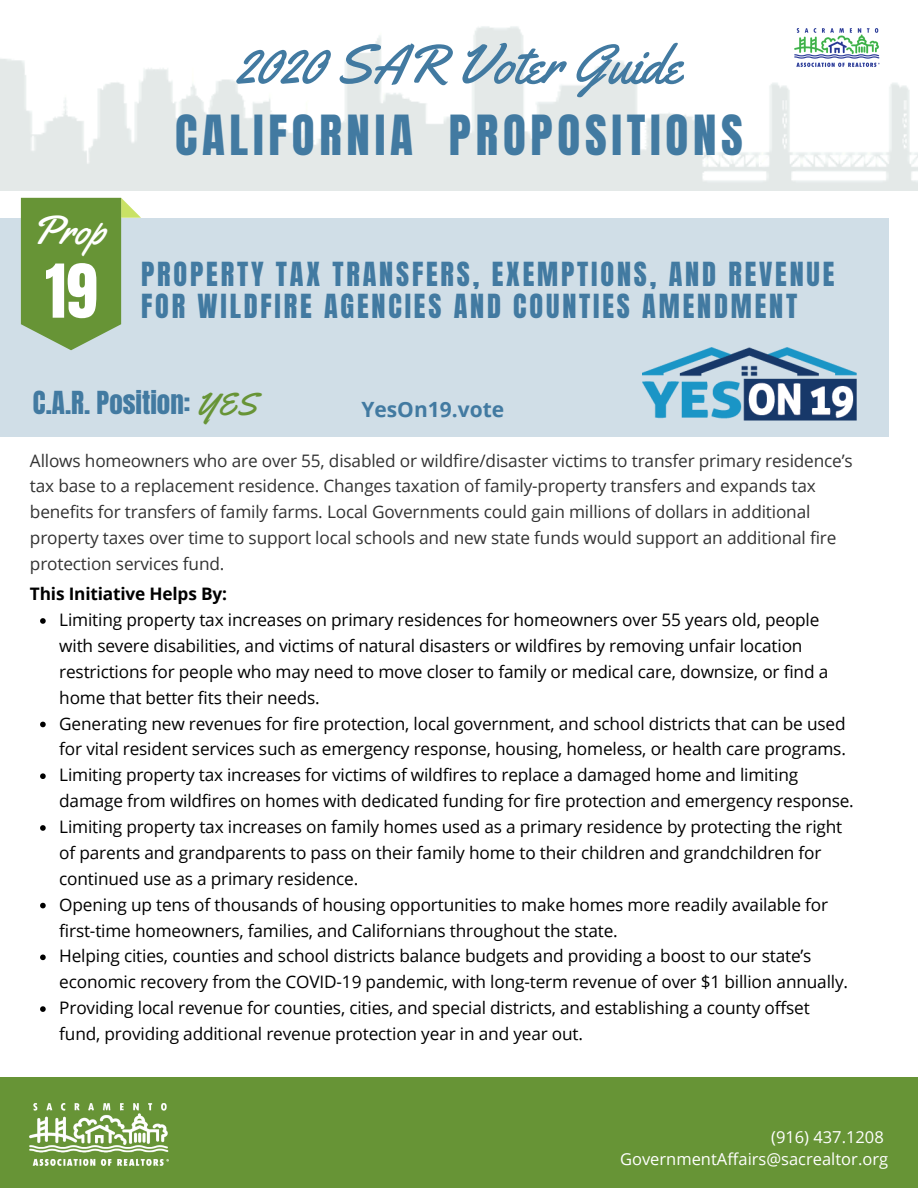
<style>
.page{position:relative;width:918px;height:1188px;background:#fff}
.page>*{position:absolute;margin:0;border:0;box-sizing:border-box;transform-origin:0 0}
.t1{font:63px "Anton";color:#fff}
.t2{font:55.05px "Yellowtail";color:#427aa1}
.t3{font:47.1px "Anton";letter-spacing:.1em;color:#427aa1}
.t4{font:40.65px "Yellowtail";color:#fff}
.t5{font:28.2px/31.8px "Anton";letter-spacing:.1em;color:#427aa1}
.t6{font:27px "Anton";color:#427aa1}
.t7{font:700 21px "Open Sans";color:#427aa1}
.t8{font:17.25px/25.8px "Open Sans";letter-spacing:-.01em;color:#000}
.t9{font:17.25px/25.8px "Open Sans";letter-spacing:-.01em;color:#333}
.t10{font:700 17.25px "Open Sans";letter-spacing:-.01em;color:#000}
.t11{font:16.5px/22.5px "Open Sans";color:#fff;text-align:right}
.s1{font-family:"Yellowtail";font-size:31.5px;color:#679436}
</style>
<div class="page">
<img style="left:0;top:26px;width:918px;height:165px">
<div style="left:0;top:218px;width:889px;height:219px;background:#d0dee7"></div>
<svg style="left:21px;top:198px;width:120px;height:152px"></svg>
<svg style="left:40px;top:618px;width:6px;height:6px"></svg>
<svg style="left:40px;top:722px;width:6px;height:5px"></svg>
<svg style="left:40px;top:773px;width:6px;height:6px"></svg>
<svg style="left:40px;top:825px;width:6px;height:6px"></svg>
<svg style="left:40px;top:903px;width:6px;height:5px"></svg>
<svg style="left:40px;top:955px;width:6px;height:5px"></svg>
<svg style="left:40px;top:1006px;width:6px;height:6px"></svg>
<div style="left:0;top:1078px;width:918px;height:110px;background:#679436"></div>
<img style="left:30px;top:1104px;width:138px;height:62px">
<img style="left:794px;top:26px;width:86px;height:47px">
<img style="left:642px;top:347px;width:214px;height:74px">
<h2 class="t2" style="left:236px;top:30px;width:447px">2020 SAR Voter Guide</h2>
<h3 class="t4" style="left:31px;top:204px;width:76px">Prop</h3>
<h1 class="t1" style="left:45px;top:246px;width:54px">19</h1>
<h3 class="t3" style="left:175px;top:102px;width:569px">CALIFORNIA PROPOSITIONS</h3>
<h3 class="t5" style="left:141px;top:259px;width:695px">PROPERTY TAX TRANSFERS, EXEMPTIONS, AND REVENUE<br>FOR WILDFIRE AGENCIES AND COUNTIES AMENDMENT</h3>
<h3 class="t6" style="left:33px;top:384px;width:226px">C.A.R. Position: <span class="s1">YES</span></h3>
<p class="t7" style="left:361px;top:395px;width:144px">YesOn19.vote</p>
<p class="t9" style="left:30px;top:447px;width:824px">Allows homeowners who are over 55, disabled or wildfire/disaster victims to transfer primary residence’s tax base to a replacement residence. Changes taxation of family-property transfers and expands tax benefits for transfers of family farms. Local Governments could gain millions of dollars in additional property taxes over time to support local schools and new state funds would support an additional fire protection services fund.</p>
<p class="t10" style="left:30px;top:582px;width:199px">This Initiative Helps By:</p>
<p class="t8" style="left:59px;top:606px;width:796px">Limiting property tax increases on primary residences for homeowners over 55 years old, people with severe disabilities, and victims of natural disasters or wildfires by removing unfair location restrictions for people who may need to move closer to family or medical care, downsize, or find a home that better fits their needs.<br>Generating new revenues for fire protection, local government, and school districts that can be used for vital resident services such as emergency response, housing, homeless, or health care programs.<br>Limiting property tax increases for victims of wildfires to replace a damaged home and limiting damage from wildfires on homes with dedicated funding for fire protection and emergency response.<br>Limiting property tax increases on family homes used as a primary residence by protecting the right of parents and grandparents to pass on their family home to their children and grandchildren for continued use as a primary residence.<br>Opening up tens of thousands of housing opportunities to make homes more readily available for first-time homeowners, families, and Californians throughout the state.<br>Helping cities, counties and school districts balance budgets and providing a boost to our state’s economic recovery from the COVID-19 pandemic, with long-term revenue of over $1 billion annually.<br>Providing local revenue for counties, cities, and special districts, and establishing a county offset fund, providing additional revenue protection year in and year out.</p>
<p class="t11" style="left:620px;top:1125px;width:270px">(916) 437.1208<br>GovernmentAffairs@sacrealtor.org</p>
</div>
